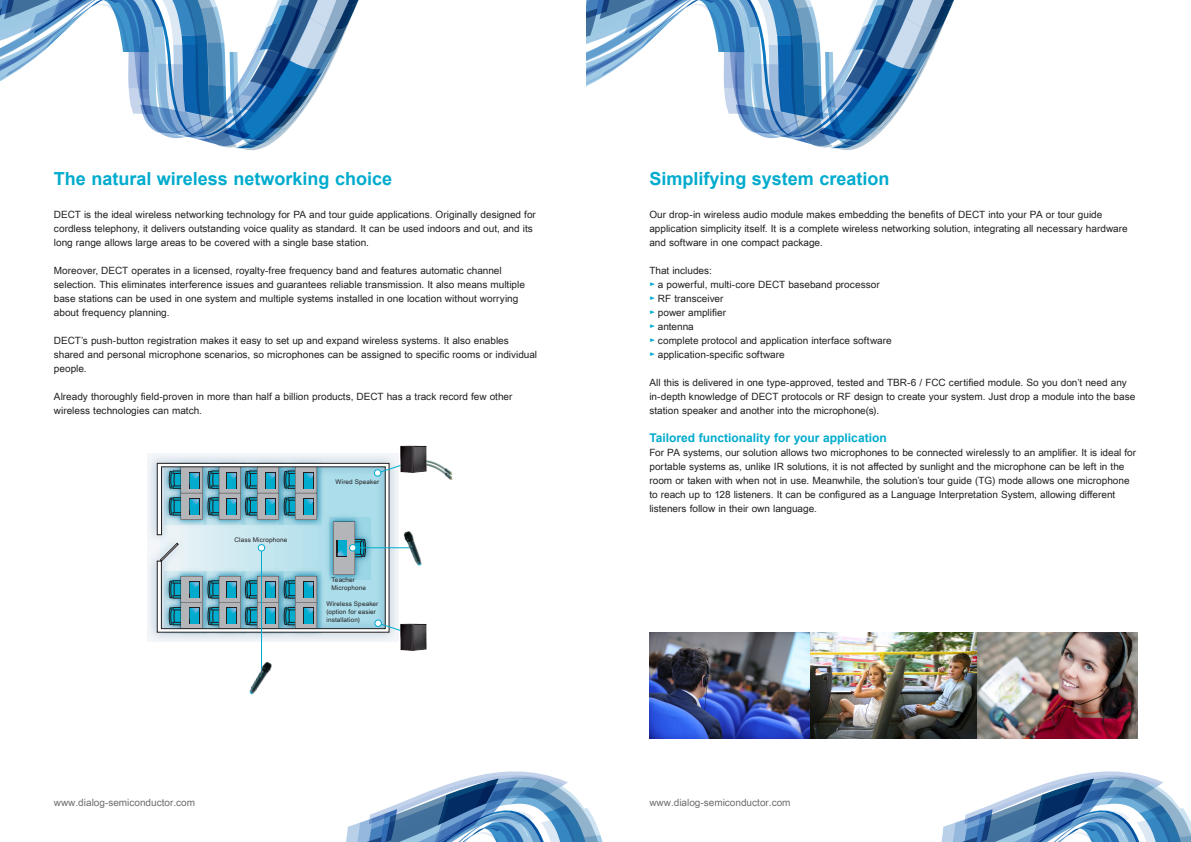
<style>
.page{position:relative;width:1191px;height:842px;background:#fff}
.page>*{position:absolute;margin:0;border:0;box-sizing:border-box;transform-origin:0 0}
.t1{font:700 18px "Arial";color:#00abcd}
.Inspringen{font:700 12px "Arial";color:#00abcd}
.Broodtekst{font:10px/14px "Arial Unicode MS";color:#231f20}
.Inspringen-2{font:10px/14px "Arial Unicode MS";color:#231f20}
.Broodtekst-2{font:10px "Arial Unicode MS";color:#6c6d70}
.Inspringen-3{font:6.4px/7.9px "Arial Unicode MS";letter-spacing:.02em;color:#231f20}
.s1{color:#00abcd}
</style>
<div class="page">
<svg style="left:0;top:0;width:359px;height:150px"></svg>
<svg style="left:587px;top:0;width:367px;height:150px"></svg>
<svg style="left:346px;top:771px;width:257px;height:71px"></svg>
<svg style="left:941px;top:771px;width:250px;height:71px"></svg>
<img style="left:428px;top:461px;width:24px;height:19px">
<svg style="left:148px;top:454px;width:251px;height:188px;fill:#e6ecf2"></svg>
<hr style="left:261px;top:548px;width:1px;height:125px;background:#00abcd">
<img style="left:249px;top:662px;width:23px;height:33px">
<img style="left:405px;top:531px;width:17px;height:35px">
<img style="left:400px;top:445px;width:28px;height:28px">
<svg style="left:157px;top:463px;width:248px;height:170px;background:#92bcc7"></svg>
<img style="left:399px;top:620px;width:28px;height:31px">
<img style="left:649px;top:633px;width:488px;height:106px">
<h1 class="t1" style="left:54px;top:167px;width:340px">The natural wireless networking choice</h1>
<p class="Broodtekst" style="left:54px;top:207px;width:483px">DECT is the ideal wireless networking technology for PA and tour guide applications. Originally designed for cordless telephony, it delivers outstanding voice quality as standard. It can be used indoors and out, and its long range allows large areas to be covered with a single base station.</p>
<p class="Broodtekst" style="left:54px;top:263px;width:472px">Moreover, DECT operates in a licensed, royalty-free frequency band and features automatic channel selection. This eliminates interference issues and guarantees reliable transmission. It also means multiple base stations can be used in one system and multiple systems installed in one location without worrying about frequency planning.</p>
<p class="Broodtekst" style="left:54px;top:333px;width:485px">DECT’s push-button registration makes it easy to set up and expand wireless systems. It also enables shared and personal microphone scenarios, so microphones can be assigned to specific rooms or individual people.</p>
<p class="Broodtekst" style="left:54px;top:389px;width:460px">Already thoroughly field-proven in more than half a billion products, DECT has a track record few other wireless technologies can match.</p>
<p class="Inspringen-3" style="left:234px;top:535px;width:54px">Class Microphone</p>
<p class="Inspringen-3" style="left:336px;top:478px;width:45px">Wired Speaker</p>
<p class="Inspringen-3" style="left:331px;top:576px;width:36px">Teacher<br>Microphone</p>
<p class="Inspringen-3" style="left:326px;top:600px;width:53px">Wireless Speaker (option for easier installation)</p>
<p class="Broodtekst-2" style="left:54px;top:795px;width:143px">www.dialog-semiconductor.com</p>
<h1 class="t1" style="left:649px;top:167px;width:242px">Simplifying system creation</h1>
<p class="Broodtekst" style="left:649px;top:207px;width:480px">Our drop-in wireless audio module makes embedding the benefits of DECT into your PA or tour guide application simplicity itself. It is a complete wireless networking solution, integrating all necessary hardware and software in one compact package.</p>
<p class="Inspringen-2" style="left:649px;top:263px;width:64px">That includes:</p>
<p class="Inspringen-2" style="left:649px;top:277px;width:232px"><span class="s1">►</span> a powerful, multi-core DECT baseband processor</p>
<p class="Inspringen-2" style="left:649px;top:291px;width:76px"><span class="s1">►</span> RF transceiver</p>
<p class="Inspringen-2" style="left:649px;top:305px;width:78px"><span class="s1">►</span> power amplifier</p>
<p class="Inspringen-2" style="left:649px;top:319px;width:46px"><span class="s1">►</span> antenna</p>
<p class="Inspringen-2" style="left:649px;top:333px;width:244px"><span class="s1">►</span> complete protocol and application interface software</p>
<p class="Inspringen-2" style="left:649px;top:347px;width:137px"><span class="s1">►</span> application-specific software</p>
<p class="Inspringen-2" style="left:649px;top:375px;width:487px">All this is delivered in one type-approved, tested and TBR-6 / FCC certified module. So you don’t need any in-depth knowledge of DECT protocols or RF design to create your system. Just drop a module into the base station speaker and another into the microphone(s).</p>
<p class="Inspringen" style="left:649px;top:430px;width:239px">Tailored functionality for your application</p>
<p class="Inspringen-2" style="left:649px;top:445px;width:488px">For PA systems, our solution allows two microphones to be connected wirelessly to an amplifier. It is ideal for portable systems as, unlike IR solutions, it is not affected by sunlight and the microphone can be left in the room or taken with when not in use. Meanwhile, the solution’s tour guide (TG) mode allows one microphone to reach up to 128 listeners. It can be configured as a Language Interpretation System, allowing different listeners follow in their own language.</p>
<p class="Broodtekst-2" style="left:649px;top:795px;width:143px">www.dialog-semiconductor.com</p>
</div>
